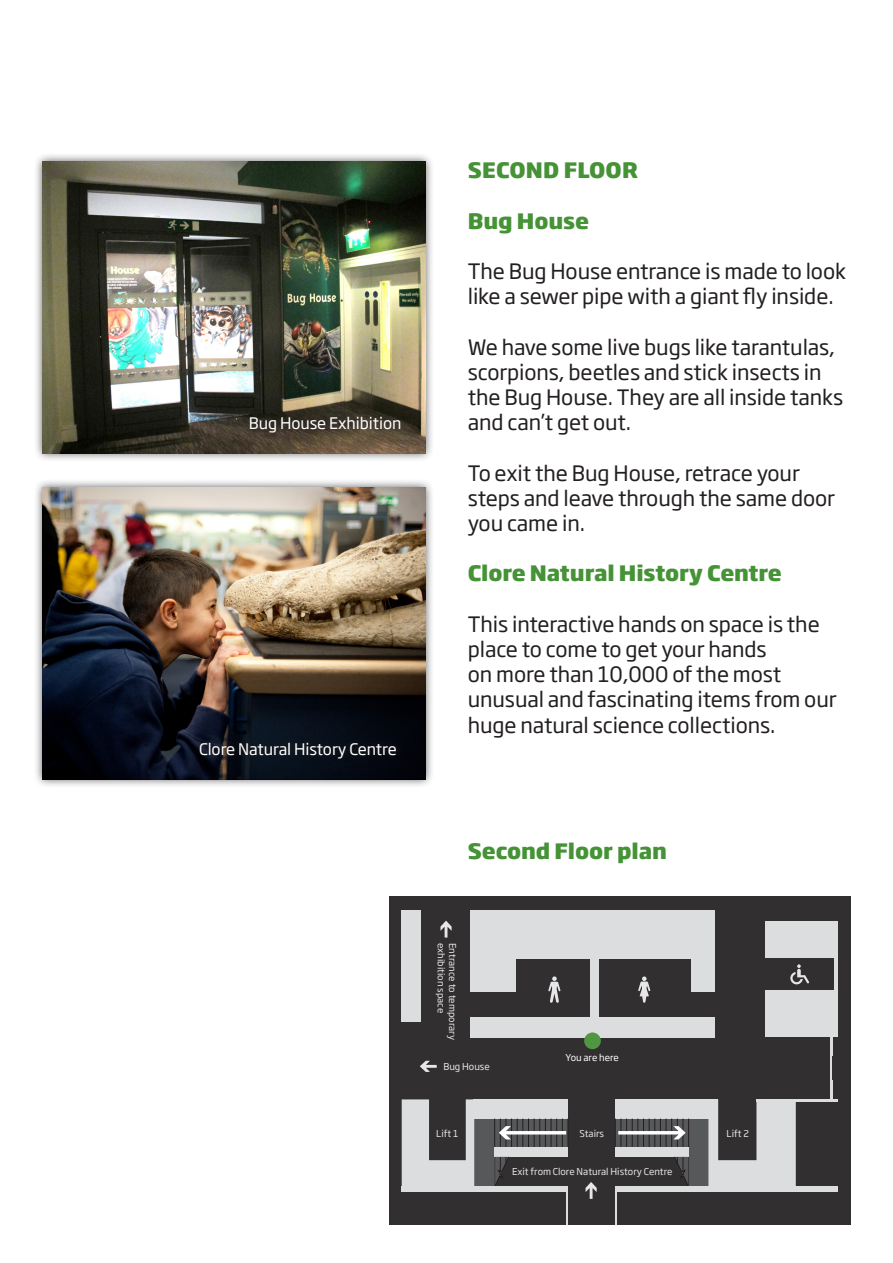
<style>
.page{position:relative;width:893px;height:1263px;background:#fff}
.page>*{position:absolute;margin:0;border:0;box-sizing:border-box;transform-origin:0 0}
.t1{font:21px/25.2px "Soho Gothic Std";letter-spacing:-.005em;color:#231f20}
.t2{font:800 21px "Soho Gothic Std";letter-spacing:-.005em;color:#459336}
.t3{font:15.75px "Soho Gothic Std";letter-spacing:-.005em;color:#fff}
.t4{font:9.3px "Soho Gothic Std";color:#e6e7e9}
.t5{font:9.3px "Soho Gothic Std";color:#fff}
</style>
<div class="page">
<div style="left:34px;top:153px;width:400px;height:310px;background:#231f20;opacity:.75"></div>
<img style="left:43px;top:162px;width:382px;height:291px">
<div style="left:34px;top:479px;width:400px;height:309px;background:#231f20;opacity:.75"></div>
<img style="left:43px;top:487px;width:382px;height:292px">
<svg style="left:243px;top:410px;width:165px;height:29px;background:#3d3529"></svg>
<svg style="left:193px;top:736px;width:210px;height:29px;background:#0c111b"></svg>
<div style="left:389px;top:896px;width:461px;height:328px;background:#312f30"></div>
<svg style="left:420px;top:1061px;width:17px;height:11px"></svg>
<div style="left:474px;top:1118px;width:21px;height:69px;background:#57585a"></div>
<div style="left:689px;top:1118px;width:26px;height:69px;background:#57585a"></div>
<svg style="left:402px;top:1099px;width:72px;height:88px"></svg>
<svg style="left:708px;top:1099px;width:88px;height:88px"></svg>
<div style="left:474px;top:1099px;width:94px;height:19px;background:#dcdddf"></div>
<hr style="left:756px;top:1099px;width:82px;height:3px;background:#dcdddf">
<div style="left:615px;top:1099px;width:103px;height:19px;background:#dcdddf"></div>
<div style="left:495px;top:1147px;width:73px;height:10px;background:#dcdddf"></div>
<div style="left:615px;top:1147px;width:74px;height:10px;background:#dcdddf"></div>
<svg style="left:674px;top:1157px;width:15px;height:30px"></svg>
<svg style="left:494px;top:1157px;width:15px;height:30px"></svg>
<div style="left:470px;top:1017px;width:245px;height:20px;background:#dcdddf"></div>
<div style="left:402px;top:911px;width:19px;height:111px;background:#dcdddf"></div>
<hr style="left:830px;top:1034px;width:2px;height:21px;background:#dcdddf">
<hr style="left:831px;top:1051px;width:1px;height:35px;background:#dcdddf">
<hr style="left:830px;top:1081px;width:2px;height:21px;background:#dcdddf">
<div style="left:470px;top:911px;width:45px;height:81px;background:#dcdddf"></div>
<div style="left:691px;top:911px;width:24px;height:81px;background:#dcdddf"></div>
<div style="left:765px;top:921px;width:69px;height:37px;background:#dcdddf"></div>
<div style="left:765px;top:991px;width:69px;height:46px;background:#dcdddf"></div>
<div style="left:515px;top:911px;width:200px;height:48px;background:#dcdddf"></div>
<div style="left:591px;top:947px;width:8px;height:70px;background:#dcdddf"></div>
<svg style="left:638px;top:976px;width:12px;height:27px"></svg>
<svg style="left:548px;top:976px;width:13px;height:27px"></svg>
<svg style="left:790px;top:964px;width:19px;height:20px"></svg>
<svg style="left:494px;top:1118px;width:74px;height:29px"></svg>
<svg style="left:615px;top:1118px;width:74px;height:29px"></svg>
<hr style="left:834px;top:921px;width:4px;height:116px;background:#dcdddf">
<div style="left:402px;top:1187px;width:166px;height:5px;background:#dcdddf"></div>
<div style="left:615px;top:1187px;width:223px;height:5px;background:#dcdddf"></div>
<div style="left:584px;top:1032px;width:17px;height:17px;background:#509542;border-radius:50%"></div>
<hr style="left:566px;top:1192px;width:2px;height:32px;background:#dcdddf">
<hr style="left:615px;top:1192px;width:2px;height:32px;background:#dcdddf">
<svg style="left:585px;top:1182px;width:12px;height:17px"></svg>
<svg style="left:440px;top:921px;width:12px;height:16px"></svg>
<p class="t3" style="left:249px;top:413px;width:154px">Bug House Exhibition</p>
<p class="t3" style="left:199px;top:739px;width:199px">Clore Natural History Centre</p>
<p class="t2" style="left:468px;top:157px;width:172px">SECOND FLOOR</p>
<p class="t2" style="left:468px;top:207px;width:123px">Bug House</p>
<p class="t1" style="left:468px;top:259px;width:380px">The Bug House entrance is made to look like a sewer pipe with a giant fly inside.</p>
<p class="t1" style="left:468px;top:335px;width:377px">We have some live bugs like tarantulas, scorpions, beetles and stick insects in the Bug House. They are all inside tanks and can’t get out.</p>
<p class="t1" style="left:468px;top:461px;width:369px">To exit the Bug House, retrace your steps and leave through the same door you came in.</p>
<p class="t2" style="left:468px;top:560px;width:316px">Clore Natural History Centre</p>
<p class="t1" style="left:468px;top:612px;width:354px">This interactive hands on space is the place to come to get your hands</p>
<p class="t1" style="left:468px;top:662px;width:370px">on more than 10,000 of the most unusual and fascinating items from our</p>
<p class="t1" style="left:468px;top:713px;width:309px">huge natural science collections.</p>
<p class="t2" style="left:468px;top:837px;width:201px">Second Floor plan</p>
<p class="t4" style="left:447px;top:943px;width:71px;rotate:90deg">exhibition space</p>
<p class="t4" style="left:458px;top:943px;width:98px;rotate:90deg">Entrance to temporary</p>
<p class="t4" style="left:443px;top:1060px;width:48px">Bug House</p>
<p class="t5" style="left:566px;top:1051px;width:55px">You are here</p>
<p class="t4" style="left:436px;top:1127px;width:24px">Lift 1</p>
<p class="t4" style="left:579px;top:1127px;width:26px">Stairs</p>
<p class="t4" style="left:727px;top:1127px;width:24px">Lift 2</p>
<p class="t4" style="left:512px;top:1165px;width:162px">Exit from Clore Natural History Centre</p>
</div>
